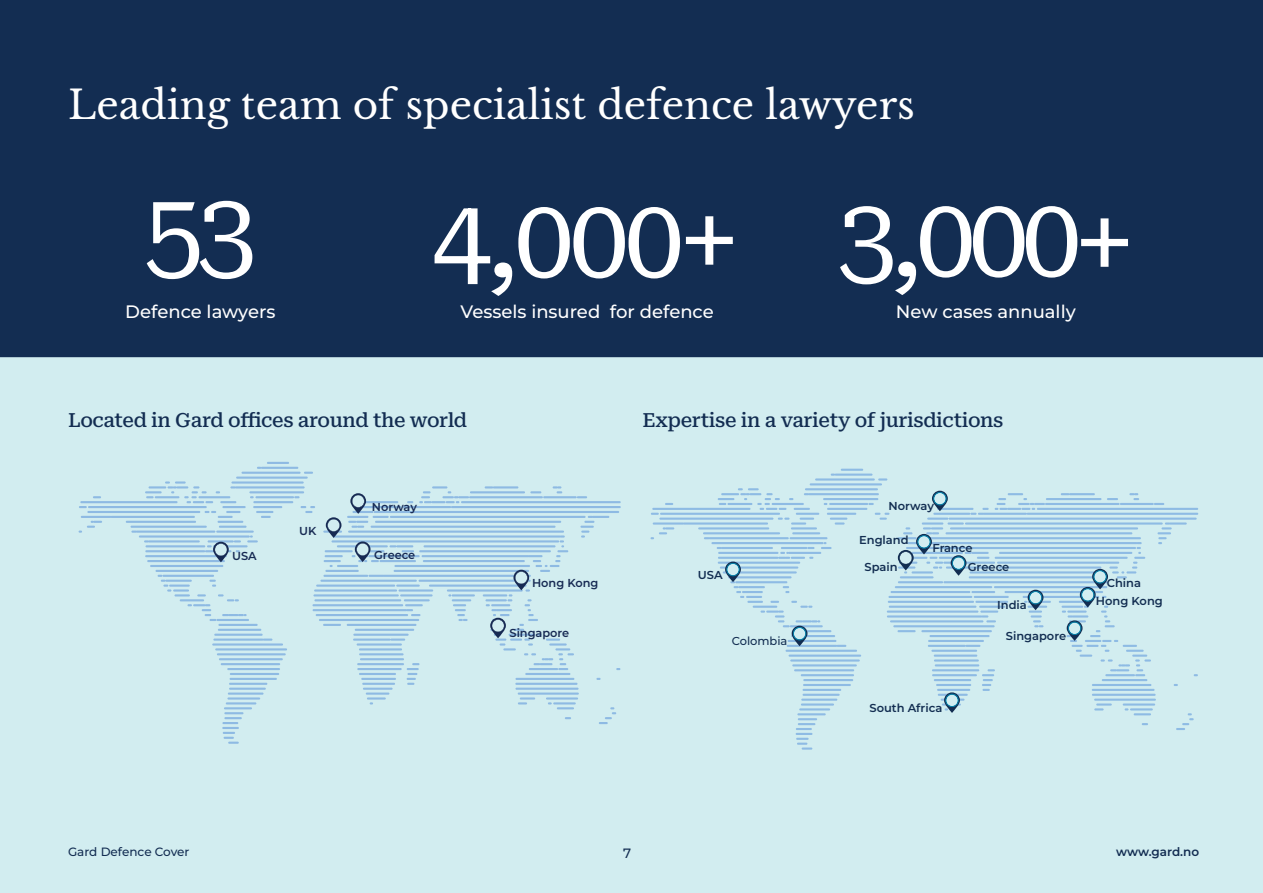
<style>
.page{position:relative;width:1263px;height:893px;background:#fff}
.page>*{position:absolute;margin:0;border:0;box-sizing:border-box;transform-origin:0 0}
.Main_text{font:108px "Roboto Serif";letter-spacing:-.07em;color:#fff}
.Page_Header{font:39px "Libre Baskerville";color:#fff}
.Sub_headings{font:500 19.5px "Roboto Serif";letter-spacing:-.02em;color:#132d52}
.Main_text-2{font:500 18px "Montserrat";color:#fff}
.t1{font:500 13.5px "Montserrat";color:#132d52}
.t2{font:500 12px "Montserrat";color:#132d52}
.t3{font:600 12px "Montserrat";letter-spacing:-.005em;color:#132d52}
.t4{font:600 11.55px/18px "Montserrat";color:#122d51}
.t5{font:600 11.55px "Montserrat";color:#172a53}
.t6{font:500 11.55px "Montserrat";color:#122d51}
</style>
<div class="page">
<div style="left:0;top:307px;width:1263px;height:586px;background:#d2edf0"></div>
<div style="left:0;top:0;width:1263px;height:357px;background:#132d52"></div>
<svg style="left:650px;top:469px;width:548px;height:281px"></svg>
<svg style="left:725px;top:562px;width:16px;height:20px"></svg>
<div style="left:726px;top:563px;width:13px;height:13px;border:1px solid #00add8;border-radius:50%"></div>
<svg style="left:727px;top:563px;width:12px;height:13px"></svg>
<svg style="left:792px;top:626px;width:15px;height:20px"></svg>
<svg style="left:793px;top:627px;width:13px;height:13px"></svg>
<svg style="left:898px;top:550px;width:16px;height:20px"></svg>
<svg style="left:899px;top:552px;width:13px;height:12px"></svg>
<svg style="left:932px;top:491px;width:16px;height:20px"></svg>
<svg style="left:933px;top:492px;width:13px;height:13px"></svg>
<svg style="left:916px;top:534px;width:16px;height:20px"></svg>
<div style="left:917px;top:535px;width:13px;height:13px;border:1px solid #00add8;border-radius:50%"></div>
<svg style="left:918px;top:536px;width:12px;height:12px"></svg>
<svg style="left:951px;top:555px;width:15px;height:21px"></svg>
<div style="left:952px;top:557px;width:13px;height:13px;border:1px solid #00add8;border-radius:50%"></div>
<svg style="left:952px;top:557px;width:13px;height:12px"></svg>
<svg style="left:1067px;top:620px;width:15px;height:21px"></svg>
<svg style="left:1068px;top:622px;width:13px;height:13px"></svg>
<svg style="left:1080px;top:587px;width:16px;height:20px"></svg>
<div style="left:1081px;top:588px;width:13px;height:13px;border:1px solid #00add8;border-radius:50%"></div>
<svg style="left:1081px;top:589px;width:13px;height:12px"></svg>
<svg style="left:1092px;top:569px;width:16px;height:20px"></svg>
<div style="left:1093px;top:570px;width:13px;height:13px;border:1px solid #00add8;border-radius:50%"></div>
<svg style="left:1094px;top:570px;width:12px;height:13px"></svg>
<svg style="left:1028px;top:590px;width:15px;height:20px"></svg>
<svg style="left:1029px;top:591px;width:13px;height:13px"></svg>
<svg style="left:944px;top:692px;width:16px;height:21px"></svg>
<div style="left:945px;top:694px;width:13px;height:13px;border:1px solid #00add8;border-radius:50%"></div>
<svg style="left:946px;top:694px;width:12px;height:13px"></svg>
<svg style="left:79px;top:462px;width:542px;height:282px"></svg>
<svg style="left:213px;top:542px;width:16px;height:20px"></svg>
<svg style="left:215px;top:543px;width:12px;height:13px"></svg>
<svg style="left:350px;top:493px;width:16px;height:21px"></svg>
<svg style="left:352px;top:495px;width:12px;height:13px"></svg>
<svg style="left:326px;top:517px;width:15px;height:21px"></svg>
<svg style="left:327px;top:519px;width:13px;height:13px"></svg>
<svg style="left:355px;top:541px;width:15px;height:21px"></svg>
<svg style="left:356px;top:543px;width:13px;height:13px"></svg>
<svg style="left:490px;top:618px;width:16px;height:20px"></svg>
<svg style="left:492px;top:619px;width:12px;height:13px"></svg>
<svg style="left:513px;top:570px;width:16px;height:20px"></svg>
<svg style="left:515px;top:571px;width:12px;height:13px"></svg>
<p class="Page_Header" style="left:68px;top:81px;width:848px">Leading team of specialist defence lawyers</p>
<p class="Main_text" style="left:144px;top:147px;width:115px">53</p>
<p class="Main_text" style="left:431px;top:153px;width:310px">4,000+</p>
<p class="Main_text" style="left:837px;top:152px;width:299px">3,000+</p>
<p class="Main_text-2" style="left:125px;top:299px;width:152px">Defence lawyers</p>
<p class="Main_text-2" style="left:460px;top:299px;width:255px">Vessels insured for defence</p>
<p class="Main_text-2" style="left:896px;top:299px;width:181px">New cases annually</p>
<p class="Sub_headings" style="left:68px;top:405px;width:401px">Located in Gard offices around the world</p>
<p class="t5" style="left:232px;top:548px;width:26px">USA</p>
<p class="t5" style="left:299px;top:524px;width:19px">UK</p>
<p class="t5" style="left:372px;top:499px;width:46px">Norway</p>
<p class="t5" style="left:374px;top:547px;width:43px">Greece</p>
<p class="t5" style="left:532px;top:575px;width:68px">Hong Kong</p>
<p class="t5" style="left:509px;top:625px;width:61px">Singapore</p>
<p class="Sub_headings" style="left:643px;top:405px;width:362px">Expertise in a variety of jurisdictions</p>
<p class="t4" style="left:698px;top:566px;width:26px">USA</p>
<p class="t6" style="left:732px;top:633px;width:57px">Colombia</p>
<p class="t4" style="left:888px;top:497px;width:47px">Norway</p>
<p class="t4" style="left:932px;top:539px;width:41px">France</p>
<p class="t4" style="left:859px;top:530px;width:51px">England</p>
<p class="t4" style="left:864px;top:557px;width:35px">Spain</p>
<p class="t4" style="left:968px;top:557px;width:43px">Greece</p>
<p class="t4" style="left:997px;top:596px;width:31px">India</p>
<p class="t4" style="left:869px;top:698px;width:74px">South Africa</p>
<p class="t4" style="left:1006px;top:627px;width:62px">Singapore</p>
<p class="t4" style="left:1096px;top:574px;width:68px;text-indent:11px">China<br>Hong Kong</p>
<p class="t2" style="left:68px;top:843px;width:123px">Gard Defence Cover</p>
<p class="t1" style="left:623px;top:844px;width:10px">7</p>
<p class="t3" style="left:1116px;top:843px;width:84px">www.gard.no</p>
</div>
